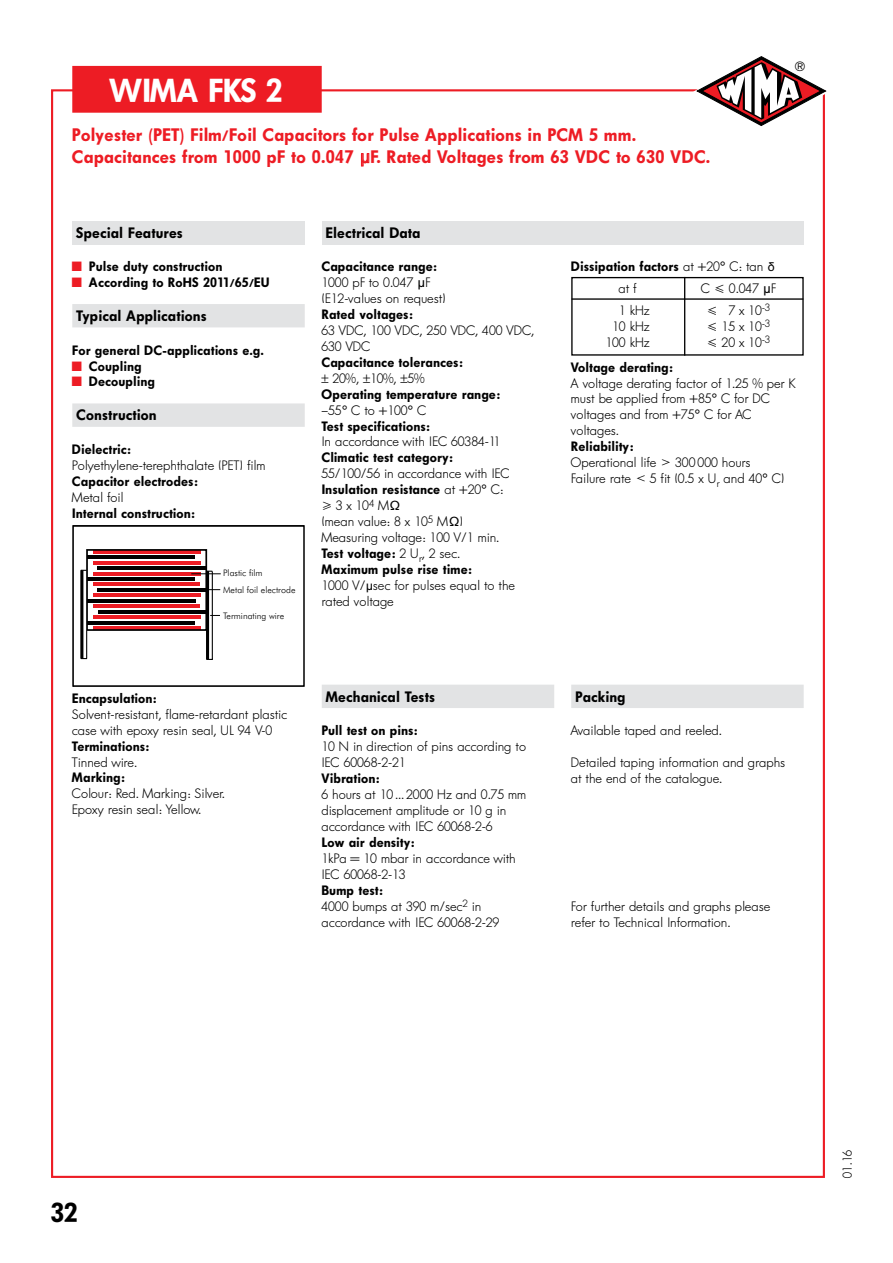
<style>
.page{position:relative;width:893px;height:1263px;background:#fff}
.page>*{position:absolute;margin:0;border:0;box-sizing:border-box;transform-origin:0 0}
.t1{font:33px "Fut Hea";color:#fff}
.t2{font:27.15px "Fut Hea";color:#000}
.t3{font:18px/21.3px "Fut Hea";letter-spacing:.03em;color:#ed1c24}
.t4{font:15px "Fut Hea";letter-spacing:.03em;color:#000}
.t5{font:13.5px/15.9px "Fut Lig";letter-spacing:.03em;color:#000}
.t6{font:13.5px/15.9px "Fut Hea";letter-spacing:.03em;color:#000}
.t7{font:13.5px "Spe Pif";color:#000}
.t8{font:12.75px "Fut Lig";color:#000}
.t9{font:300 9px/17.2px "Futura BT";color:#000}
.s1{font-family:"Spe Akz Gre Reg"}
.s2{font-family:"Spe Pif";color:#ed1c24}
.s3{font-family:"Spe Pif"}
.s4{font-family:"Fut Lig"}
.s5{font-family:"Spe Akz Gre Reg";font-size:12.75px}
</style>
<div class="page">
<div style="left:72px;top:221px;width:233px;height:23px;background:#e2e3e4"></div>
<div style="left:322px;top:221px;width:482px;height:23px;background:#e2e3e4"></div>
<svg style="left:693px;top:56px;width:134px;height:73px"></svg>
<div style="left:571px;top:277px;width:233px;height:79px;border:1px solid #000"></div>
<hr style="left:572px;top:298px;width:231px;height:2px;background:#000">
<hr style="left:684px;top:277px;width:1px;height:79px;background:#000">
<div style="left:322px;top:685px;width:232px;height:23px;background:#e2e3e4"></div>
<div style="left:571px;top:685px;width:233px;height:23px;background:#e2e3e4"></div>
<svg style="left:361px;top:153px;width:9px;height:14px"></svg>
<div style="left:72px;top:66px;width:250px;height:47px;background:#ed1c24"></div>
<div style="left:72px;top:304px;width:233px;height:23px;background:#e2e3e4"></div>
<div style="left:72px;top:403px;width:233px;height:24px;background:#e2e3e4"></div>
<svg style="left:80px;top:549px;width:141px;height:111px"></svg>
<div style="left:72px;top:525px;width:233px;height:162px;border:2px solid #000"></div>
<h1 class="t1" style="left:111px;top:71px;width:173px">WIMA FKS 2</h1>
<h3 class="t3" style="left:72px;top:125px;width:639px">Polyester (PET) Film/Foil Capacitors for Pulse Applications in PCM 5 mm.<br>Capacitances from 1000 pF to 0.047 <span class="s1">M</span>F. Rated Voltages from 63 VDC to 630 VDC.</h3>
<p class="t4" style="left:77px;top:224px;width:108px">Special Features</p>
<p class="t4" style="left:326px;top:224px;width:96px">Electrical Data</p>
<p class="t7" style="left:795px;top:58px;width:11px">D</p>
<p class="t6" style="left:72px;top:258px;width:199px"><span class="s2">˜</span> Pulse duty construction<br><span class="s2">˜</span> According to RoHS 2011/65/EU</p>
<p class="t4" style="left:77px;top:307px;width:132px">Typical Applications</p>
<p class="t6" style="left:72px;top:342px;width:193px">For general DC-applications e.g. <span class="s2">˜</span> Coupling<br><span class="s2">˜</span> Decoupling</p>
<p class="t4" style="left:77px;top:406px;width:82px">Construction</p>
<p class="t6" style="left:72px;top:441px;width:60px">Dielectric:</p>
<p class="t5" style="left:72px;top:457px;width:195px">Polyethylene-terephthalate (PET) film</p>
<p class="t6" style="left:72px;top:473px;width:127px">Capacitor electrodes:</p>
<p class="t5" style="left:72px;top:489px;width:53px">Metal foil</p>
<p class="t6" style="left:72px;top:505px;width:124px">Internal construction:</p>
<p class="t9" style="left:223px;top:564px;width:74px">Plastic film<br>Metal foil electrode</p>
<p class="t9" style="left:223px;top:607px;width:63px">Terminating wire</p>
<p class="t6" style="left:322px;top:258px;width:116px">Capacitance range:</p>
<p class="t5" style="left:322px;top:274px;width:125px">1000 pF to 0.047 <span class="s1">M</span>F (E12-values on request)</p>
<p class="t6" style="left:322px;top:306px;width:92px">Rated voltages:</p>
<p class="t5" style="left:322px;top:322px;width:214px">63 VDC, 100 VDC, 250 VDC, 400 VDC,<br>630 VDC</p>
<p class="t6" style="left:322px;top:354px;width:142px">Capacitance tolerances:</p>
<p class="t5" style="left:322px;top:370px;width:104px">± 20%, ±10%, ±5%</p>
<p class="t6" style="left:322px;top:386px;width:180px">Operating temperature range:</p>
<p class="t5" style="left:322px;top:402px;width:106px">–55<span class="s3">+</span> C to +100<span class="s3">+</span> C</p>
<p class="t6" style="left:322px;top:418px;width:109px">Test specifications:</p>
<p class="t5" style="left:322px;top:434px;width:180px">In accordance with IEC 60384-11</p>
<p class="t6" style="left:322px;top:450px;width:132px">Climatic test category:</p>
<p class="t5" style="left:322px;top:465px;width:189px">55/100/56 in accordance with IEC</p>
<p class="t6" style="left:322px;top:482px;width:183px">Insulation resistance <span class="s4">at +20</span><span class="s3">+</span> <span class="s4">C:</span></p>
<p class="t5" style="left:322px;top:497px;width:179px;text-indent:14px">3 x 10<sup>4</sup> M<span class="s1">¸<br></span>(mean value: 8 x 10<sup>5</sup> M<span class="s1">¸</span>)<br>Measuring voltage: 100 V/1 min.</p>
<p class="t6" style="left:322px;top:545px;width:151px">Test voltage: <span class="s4">2 U</span><sub>r</sub><span class="s4">, 2 sec.<br></span>Maximum pulse rise time:</p>
<p class="t5" style="left:322px;top:577px;width:195px">1000 V/<span class="s5">M</span>sec for pulses equal to the rated voltage</p>
<p class="t6" style="left:72px;top:690px;width:86px">Encapsulation:</p>
<p class="t5" style="left:72px;top:706px;width:216px">Solvent-resistant, flame-retardant plastic case with epoxy resin seal, UL 94 V-0</p>
<p class="t6" style="left:72px;top:738px;width:78px">Terminations:</p>
<p class="t5" style="left:72px;top:754px;width:66px">Tinned wire.</p>
<p class="t6" style="left:72px;top:770px;width:54px">Marking:</p>
<p class="t5" style="left:72px;top:785px;width:154px">Colour: Red. Marking: Silver.<br>Epoxy resin seal: Yellow.</p>
<p class="t4" style="left:326px;top:688px;width:110px">Mechanical Tests</p>
<p class="t6" style="left:322px;top:722px;width:97px">Pull test on pins:</p>
<p class="t5" style="left:322px;top:738px;width:206px">10 N in direction of pins according to<br>IEC 60068-2-21</p>
<p class="t6" style="left:322px;top:770px;width:59px">Vibration:</p>
<p class="t5" style="left:322px;top:786px;width:206px">6 hours at 10 ... 2000 Hz and 0.75 mm displacement amplitude or 10 g in accordance with IEC 60068-2-6</p>
<p class="t6" style="left:322px;top:834px;width:94px">Low air density:</p>
<p class="t5" style="left:322px;top:850px;width:195px">1kPa = 10 mbar in accordance with<br>IEC 60068-2-13</p>
<p class="t6" style="left:322px;top:882px;width:62px">Bump test:</p>
<p class="t5" style="left:322px;top:898px;width:179px">4000 bumps at 390 m/sec<sup>2</sup> in accordance with IEC 60068-2-29</p>
<p class="t6" style="left:571px;top:258px;width:205px">Dissipation factors <span class="s4">at +20</span><span class="s3">+</span> <span class="s4">C: tan</span> <span class="s5">D</span></p>
<p class="t5" style="left:619px;top:280px;width:19px">at f</p>
<p class="t5" style="left:701px;top:280px;width:10px">C</p>
<p class="t5" style="left:729px;top:280px;width:48px">0.047 <span class="s1">M</span>F</p>
<p class="t5" style="left:619px;top:302px;width:32px">1 kHz</p>
<p class="t5" style="left:729px;top:302px;width:43px">7 x 10<sup>-3</sup></p>
<p class="t5" style="left:612px;top:318px;width:39px">10 kHz</p>
<p class="t5" style="left:722px;top:318px;width:50px">15 x 10<sup>-3</sup></p>
<p class="t5" style="left:606px;top:334px;width:45px">100 kHz</p>
<p class="t5" style="left:722px;top:334px;width:50px">20 x 10<sup>-3</sup></p>
<p class="t6" style="left:571px;top:359px;width:103px">Voltage derating:</p>
<p class="t5" style="left:571px;top:375px;width:226px">A voltage derating factor of 1.25 % per K must be applied from +85<span class="s3">+</span> C for DC voltages and from +75<span class="s3">+</span> C for AC voltages.</p>
<p class="t6" style="left:571px;top:439px;width:63px">Reliability:</p>
<p class="t5" style="left:571px;top:454px;width:87px">Operational life</p>
<p class="t5" style="left:676px;top:454px;width:76px">300 000 hours</p>
<p class="t5" style="left:571px;top:470px;width:61px">Failure rate</p>
<p class="t5" style="left:650px;top:470px;width:136px">5 fit (0.5 x U<sub>r</sub> and 40<span class="s3">+</span> C)</p>
<p class="t4" style="left:575px;top:688px;width:52px">Packing</p>
<p class="t5" style="left:571px;top:722px;width:152px">Available taped and reeled.</p>
<p class="t5" style="left:571px;top:754px;width:215px">Detailed taping information and graphs at the end of the catalogue.</p>
<p class="t5" style="left:571px;top:898px;width:200px">For further details and graphs please refer to Technical Information.</p>
<h2 class="t2" style="left:51px;top:1197px;width:28px">32</h2>
<p class="t8" style="left:840px;top:1178px;width:30px;rotate:-90deg">01.16</p>
</div>
